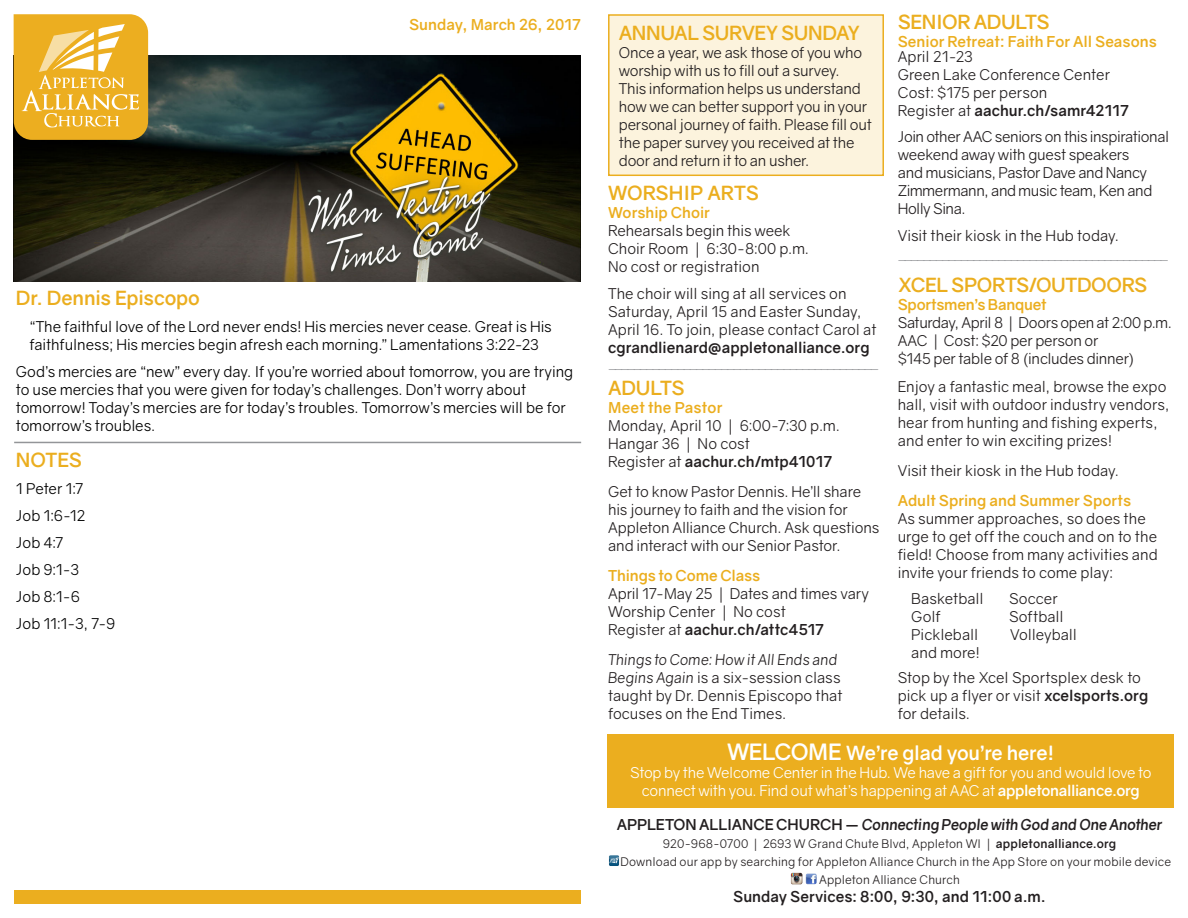
<style>
.page{position:relative;width:1188px;height:918px;background:#fff}
.page>*{position:absolute;margin:0;border:0;box-sizing:border-box;transform-origin:0 0}
.Subheads_3{font:700 19.5px "Gravity";letter-spacing:-.02em;color:#ebae1f}
.Subheads_3-2{font:700 19.5px "Gravity";letter-spacing:-.01em;color:#fff}
.Subheads_3-3{font:15px/18px "Gravity";letter-spacing:-.005em;color:#231f20}
.Subheads_3-4{font:15px/18px "Gravity";color:#000}
.Subheads_3-5{font:15px/18px "Gravity";letter-spacing:-.025em;color:#231f20}
.Subheads_3-6{font:15px/18px "Gravity";letter-spacing:-.015em;color:#fff;text-align:center}
.Subheads_3-7{font:15px "Gravity";color:#939598}
.Subheads_3-8{font:700 15px/15px "Gravity";color:#ebae1f}
.Subheads_3-9{font:italic 700 15px "Gravity";letter-spacing:-.01em;color:#231f20}
.Subheads_3-10{font:700 15px "Gravity";letter-spacing:.005em;color:#231f20}
.Subheads_3-11{font:12px "Gravity";letter-spacing:.01em;color:#231f20}
.s1{font-weight:400;color:#231f20}
.s2{font-weight:700}
.s3{font-weight:700;color:#ebae1f}
.s4{font-size:22.5px}
.s5{font-style:normal}
.s6{font-style:italic}
</style>
<div class="page">
<img style="left:14px;top:55px;width:566px;height:226px">
<hr style="left:14px;top:442px;width:567px;height:1px;background:#939598">
<div style="left:14px;top:890px;width:567px;height:14px;background:#ebae1f"></div>
<svg style="left:14px;top:14px;width:134px;height:126px;background:#ecb942"></svg>
<div style="left:607px;top:734px;width:567px;height:74px;background:#ebae1f"></div>
<svg style="left:609px;top:855px;width:11px;height:11px"></svg>
<svg style="left:790px;top:873px;width:27px;height:12px"></svg>
<div style="left:608px;top:14px;width:276px;height:162px;background:#fcf3dd;border:2px solid #ebae1f"></div>
<p class="Subheads_3-8" style="left:409px;top:17px;width:174px">Sunday, March 26, 2017</p>
<p class="Subheads_3" style="left:16px;top:286px;width:186px">Dr. Dennis Episcopo</p>
<p class="Subheads_3-4" style="left:29px;top:318px;width:524px">“The faithful love of the Lord never ends! His mercies never cease. Great is His faithfulness; His mercies begin afresh each morning.” Lamentations 3:22-23</p>
<p class="Subheads_3-4" style="left:16px;top:363px;width:559px">God’s mercies are “new” every day. If you’re worried about tomorrow, you are trying to use mercies that you were given for today’s challenges. Don’t worry about tomorrow! Today’s mercies are for today’s troubles. Tomorrow’s mercies will be for tomorrow’s troubles.</p>
<p class="Subheads_3" style="left:16px;top:448px;width:68px">NOTES</p>
<p class="Subheads_3-4" style="left:16px;top:480px;width:69px">1 Peter 1:7</p>
<p class="Subheads_3-4" style="left:16px;top:507px;width:71px">Job 1:6-12</p>
<p class="Subheads_3-4" style="left:16px;top:534px;width:49px">Job 4:7</p>
<p class="Subheads_3-4" style="left:16px;top:561px;width:65px">Job 9:1-3</p>
<p class="Subheads_3-4" style="left:16px;top:588px;width:65px">Job 8:1-6</p>
<p class="Subheads_3-4" style="left:16px;top:615px;width:101px">Job 11:1-3, 7-9</p>
<p class="Subheads_3" style="left:898px;top:10px;width:153px">SENIOR ADULTS</p>
<p class="Subheads_3-8" style="left:898px;top:34px;width:261px">Senior Retreat: Faith For All Seasons<br><span class="s1">April 21-23</span></p>
<p class="Subheads_3-3" style="left:898px;top:66px;width:233px">Green Lake Conference Center<br>Cost: $175 per person<br>Register at <span class="s2">aachur.ch/samr42117</span></p>
<p class="Subheads_3-5" style="left:898px;top:127px;width:273px">Join other AAC seniors on this inspirational weekend away with guest speakers<br>and musicians, Pastor Dave and Nancy<br>Zimmermann, and music team, Ken and<br>Holly Sina.</p>
<p class="Subheads_3-3" style="left:898px;top:226px;width:223px">Visit their kiosk in the Hub today.</p>
<p class="Subheads_3-7" style="left:898px;top:244px;width:272px">___________________________________________</p>
<p class="Subheads_3" style="left:898px;top:273px;width:251px">XCEL SPORTS/OUTDOORS</p>
<p class="Subheads_3-3" style="left:898px;top:295px;width:276px"><span class="s3">Sportsmen’s Banquet<br></span>Saturday, April 8 | Doors open at 2:00 p.m.<br>AAC | Cost: $20 per person or<br>$145 per table of 8 (includes dinner)</p>
<p class="Subheads_3-3" style="left:898px;top:378px;width:273px">Enjoy a fantastic meal, browse the expo hall, visit with outdoor industry vendors, hear from hunting and fishing experts, and enter to win exciting prizes!</p>
<p class="Subheads_3-3" style="left:898px;top:462px;width:223px">Visit their kiosk in the Hub today.</p>
<p class="Subheads_3-3" style="left:898px;top:492px;width:262px"><span class="s3">Adult Spring and Summer Sports<br></span>As summer approaches, so does the urge to get off the couch and on to the field! Choose from many activities and invite your friends to come play:</p>
<p class="Subheads_3-3" style="left:911px;top:589px;width:74px">Basketball</p>
<p class="Subheads_3-3" style="left:1009px;top:589px;width:50px">Soccer</p>
<p class="Subheads_3-3" style="left:911px;top:607px;width:31px">Golf</p>
<p class="Subheads_3-3" style="left:1009px;top:607px;width:56px">Softball</p>
<p class="Subheads_3-3" style="left:911px;top:625px;width:68px">Pickleball</p>
<p class="Subheads_3-3" style="left:1010px;top:625px;width:68px">Volleyball</p>
<p class="Subheads_3-3" style="left:911px;top:643px;width:70px">and more!</p>
<p class="Subheads_3-3" style="left:898px;top:669px;width:252px">Stop by the Xcel Sportsplex desk to pick up a flyer or visit <span class="s2">xcelsports.org </span>for details.</p>
<p class="Subheads_3-2" style="left:727px;top:741px;width:329px"><span class="s4">WELCOME</span> We’re glad you’re here!</p>
<p class="Subheads_3-6" style="left:630px;top:764px;width:523px">Stop by the Welcome Center in the Hub. We have a gift for you and would love to connect with you. Find out what’s happening at AAC at <span class="s2">appletonalliance.org</span></p>
<p class="Subheads_3-9" style="left:617px;top:815px;width:547px"><span class="s5">APPLETON ALLIANCE CHURCH —</span> Connecting People with God and One Another</p>
<p class="Subheads_3-11" style="left:663px;top:836px;width:455px">920-968-0700 | 2693 W Grand Chute Blvd, Appleton WI | <span class="s2">appletonalliance.org</span></p>
<p class="Subheads_3-11" style="left:621px;top:854px;width:552px">Download our app by searching for Appleton Alliance Church in the App Store on your mobile device</p>
<p class="Subheads_3-11" style="left:819px;top:872px;width:142px">Appleton Alliance Church</p>
<p class="Subheads_3-10" style="left:733px;top:887px;width:314px">Sunday Services: 8:00, 9:30, and 11:00 a.m.</p>
<p class="Subheads_3" style="left:619px;top:20px;width:243px">ANNUAL SURVEY SUNDAY</p>
<p class="Subheads_3-3" style="left:619px;top:43px;width:254px">Once a year, we ask those of you who worship with us to fill out a survey.<br>This information helps us understand how we can better support you in your personal journey of faith. Please fill out the paper survey you received at the door and return it to an usher.</p>
<p class="Subheads_3" style="left:608px;top:181px;width:152px">WORSHIP ARTS</p>
<p class="Subheads_3-3" style="left:608px;top:204px;width:203px"><span class="s3">Worship Choir<br></span>Rehearsals begin this week<br>Choir Room | 6:30-8:00 p.m.<br>No cost or registration</p>
<p class="Subheads_3-3" style="left:608px;top:285px;width:270px">The choir will sing at all services on Saturday, April 15 and Easter Sunday, April 16. To join, please contact Carol at <span class="s2">cgrandlienard@appletonalliance.org</span></p>
<p class="Subheads_3-7" style="left:608px;top:354px;width:272px">___________________________________________</p>
<p class="Subheads_3" style="left:608px;top:376px;width:78px">ADULTS</p>
<p class="Subheads_3-3" style="left:608px;top:399px;width:233px"><span class="s3">Meet the Pastor<br></span>Monday, April 10 | 6:00-7:30 p.m.<br>Hangar 36 | No cost<br>Register at <span class="s2">aachur.ch/mtp41017</span></p>
<p class="Subheads_3-3" style="left:608px;top:483px;width:273px">Get to know Pastor Dennis. He’ll share his journey to faith and the vision for Appleton Alliance Church. Ask questions and interact with our Senior Pastor.</p>
<p class="Subheads_3-3" style="left:608px;top:567px;width:263px"><span class="s3">Things to Come Class<br></span>April 17-May 25 | Dates and times vary<br>Worship Center | No cost<br>Register at <span class="s2">aachur.ch/attc4517</span></p>
<p class="Subheads_3-3" style="left:608px;top:651px;width:236px"><span class="s6">Things to Come: How it All Ends and<br>Begins Again</span> is a six-session class taught by Dr. Dennis Episcopo that focuses on the End Times.</p>
</div>
